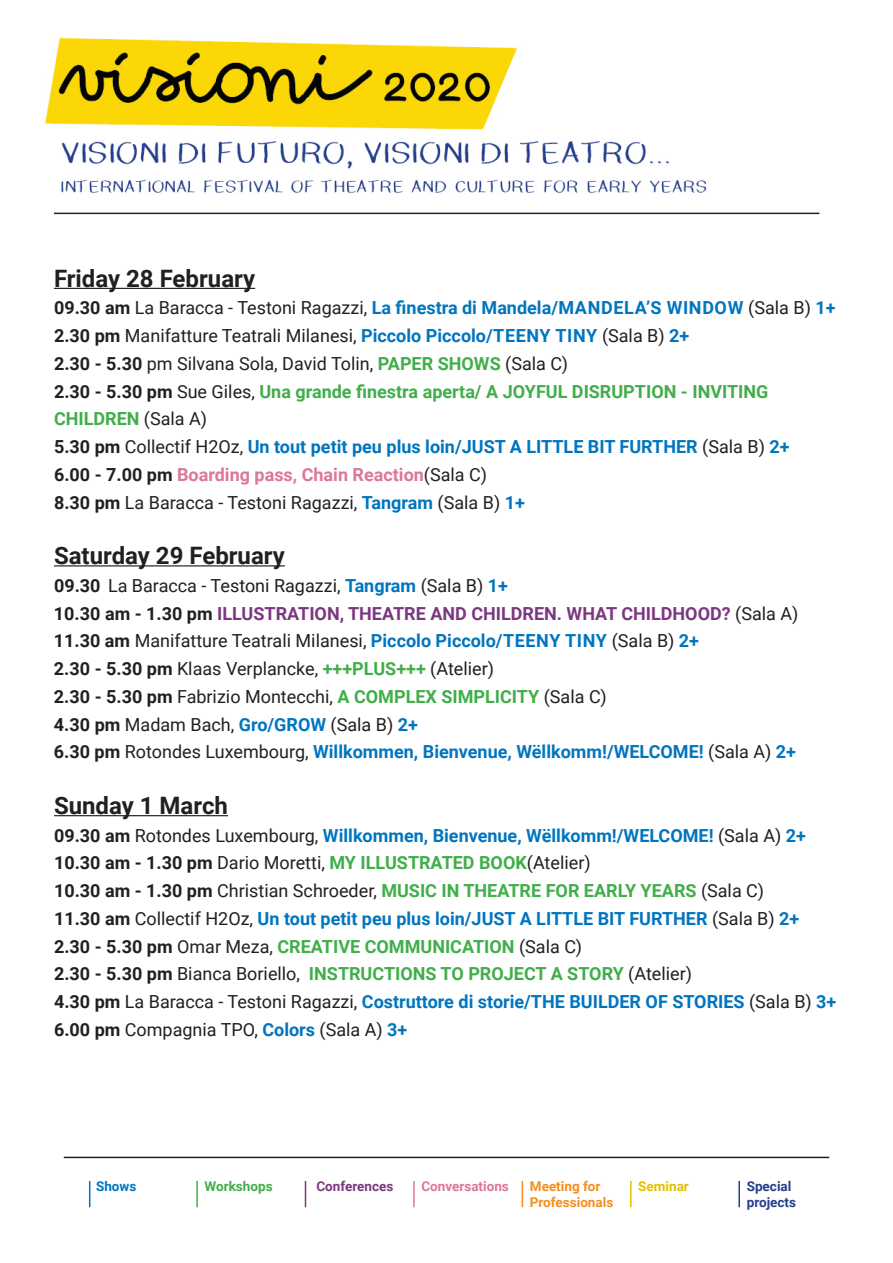
<style>
.page{position:relative;width:893px;height:1263px;background:#fff}
.page>*{position:absolute;margin:0;border:0;box-sizing:border-box;transform-origin:0 0}
.t1{font:700 24px "Roboto";color:#231f20}
.t2{font:18px/27.8px "Roboto";color:#231f20}
.t3{font:700 18px/27.8px "Roboto";color:#0075bf}
.t4{font:700 18px "Roboto";color:#7c387e}
.t5{font:700 18px "Roboto";color:#40ae49}
.t6{font:700 13.5px/16.2px "Roboto";color:#f68e1e}
.t7{font:700 13.5px/16.2px "Roboto";color:#253f8e}
.t8{font:700 13.5px "Roboto";color:#dc7798}
.t9{font:700 13.5px "Roboto";letter-spacing:-.005em;color:#7c387e}
.t10{font:700 13.5px "Roboto";color:#40ae49}
.t11{font:700 13.5px "Roboto";color:#e4c003}
.t12{font:700 13.5px "Roboto";color:#0075bf}
.s1{font-weight:700}
.s2{font-weight:700;color:#0075bf}
.s3{font-weight:700;color:#40ae49}
.s4{font-weight:700;color:#dc7798}
.s5{font-weight:700;color:#7c387e}
.s6{color:#40ae49}
.s7{font-weight:400;color:#231f20}
.s8{color:#231f20}
</style>
<div class="page">
<hr style="left:54px;top:288px;width:201px;height:1px;background:#231f20">
<hr style="left:54px;top:565px;width:231px;height:1px;background:#231f20">
<hr style="left:54px;top:815px;width:174px;height:1px;background:#231f20">
<img style="left:45px;top:37px;width:727px;height:176px">
<hr style="left:54px;top:213px;width:765px;height:1px;background:#231f20">
<hr style="left:64px;top:1157px;width:765px;height:1px;background:#231f20">
<svg style="left:89px;top:1181px;width:1px;height:26px"></svg>
<hr style="left:196px;top:1181px;width:2px;height:26px;background:#40ae49">
<svg style="left:305px;top:1181px;width:1px;height:26px"></svg>
<hr style="left:413px;top:1181px;width:2px;height:26px;background:#dc7798">
<svg style="left:522px;top:1181px;width:1px;height:26px"></svg>
<hr style="left:630px;top:1181px;width:2px;height:26px;background:#e4c003">
<hr style="left:738px;top:1181px;width:2px;height:26px;background:#253f8e">
<h1 class="t1" style="left:54px;top:261px;width:203px">Friday 28 February</h1>
<p class="t2" style="left:54px;top:293px;width:783px"><span class="s1">09.30 am</span> La Baracca - Testoni Ragazzi, <span class="s2">La finestra di Mandela/Mandela’s Window</span> (Sala B) <span class="s2">1+ </span><span class="s1">2.30 pm</span> Manifatture Teatrali Milanesi, <span class="s2">Piccolo Piccolo/Teeny Tiny</span> (Sala B) <span class="s2">2+<br></span><span class="s1">2.30 - 5.30</span> pm Silvana Sola, David Tolin, <span class="s3">PAPER SHOWS</span> (Sala C)<br><span class="s1">2.30 - 5.30 pm</span> Sue Giles, <span class="s3">Una grande finestra aperta/ A JOYFUL DISRUPTION</span></p>
<p class="t5" style="left:681px;top:379px;width:89px">- INVITIN G</p>
<p class="t2" style="left:54px;top:404px;width:737px"><span class="s3">CHILDREN</span> (Sala A)<br><span class="s1">5.30 pm</span> Collectif H2Oz, <span class="s2">Un tout petit peu plus loin/JUST A LITTLE BIT FURTHER</span> (Sala B) <span class="s2">2+ </span><span class="s1">6.00 - 7.00 pm</span> <span class="s4">Boarding pass, Chain Reaction</span>(Sala C)<br><span class="s1">8.30 pm</span> La Baracca - Testoni Ragazzi, <span class="s2">Tangram</span> (Sala B) <span class="s2">1+</span></p>
<h1 class="t1" style="left:54px;top:539px;width:232px">Saturday 29 February</h1>
<p class="t2" style="left:54px;top:571px;width:455px"><span class="s1">09.30</span> La Baracca - Testoni Ragazzi, <span class="s2">Tangram</span> (Sala B) <span class="s2">1+<br></span><span class="s1">10.30 am - 1.30 pm</span> <span class="s5">ILLUSTRATION, THEATRE AND</span></p>
<p class="t4" style="left:471px;top:601px;width:227px">CHILDREN. WHAT CHILDHOOD</p>
<p class="t2" style="left:722px;top:599px;width:78px"><span class="s5">?</span> (Sala A)</p>
<p class="t2" style="left:54px;top:626px;width:744px"><span class="s1">11.30 am</span> Manifatture Teatrali Milanesi, <span class="s2">Piccolo Piccolo/Teeny Tiny</span> (Sala B) <span class="s2">2+<br></span><span class="s1">2.30 - 5.30 pm</span> Klaas Verplancke, <span class="s3">+++PLUS+++</span> (Atelier)<br><span class="s1">2.30 - 5.30 pm</span> Fabrizio Montecchi, <span class="s3">A COMPLEX SI MPLICITY</span> (Sala C)<br><span class="s1">4.30 pm</span> Madam Bach, <span class="s2">Gro/GROW</span> (Sala B) <span class="s2">2+<br></span><span class="s1">6.30 pm</span> Rotondes Luxembourg, <span class="s2">Willkommen, Bienvenue, Wëllkomm!/WELCOME!</span> (Sala A) <span class="s2">2+</span></p>
<h1 class="t1" style="left:54px;top:788px;width:175px">Sunday 1 March</h1>
<p class="t2" style="left:54px;top:821px;width:753px"><span class="s1">09.30 am</span> Rotondes Luxembourg, <span class="s2">Willkommen, Bienvenue, Wëllkomm!/WELCOME!</span> (Sala A) <span class="s2">2+ </span><span class="s1">10.30 am - 1.30 pm</span> Dario Moretti, <span class="s3">MY ILLUSTRATED BOOK</span>(Atelier)<br><span class="s1">10.30 am - 1.30 pm</span> Christian Schroeder, <span class="s3">MUSIC IN THEATRE FOR EARLY YEARS</span> (Sala C)<br><span class="s1">11.30 am</span> Collectif H2Oz, <span class="s2">Un tout petit peu plus loin/JUST A LITTLE BIT FURTHER</span> (Sala B) <span class="s2">2+ </span><span class="s1">2.30 - 5.30 pm</span> Omar Meza, <span class="s3">CREATIVE COMMUNICATION</span></p>
<p class="t2" style="left:519px;top:932px;width:64px">(Sala C)</p>
<p class="t3" style="left:54px;top:959px;width:674px;text-indent:387px"><span class="s6">TO PROJECT A STORY</span> <span class="s7">(Atelier)<br></span><span class="s8">4.30 pm</span> <span class="s7">La Baracca - Testoni Ragazzi,</span> Costruttore di storie/THE BUILDER OF STORIES</p>
<p class="t2" style="left:54px;top:959px;width:352px"><span class="s1">2.30 - 5.30 pm</span> Bianca Boriello, <span class="s3">INSTRUCTIONS</span></p>
<p class="t2" style="left:749px;top:987px;width:89px">(Sala B) <span class="s2">3+</span></p>
<p class="t2" style="left:54px;top:1015px;width:355px"><span class="s1">6.00 pm</span> Compagnia TPO, <span class="s2">Colors</span> (Sala A) <span class="s2">3+</span></p>
<p class="t12" style="left:96px;top:1177px;width:42px">Shows</p>
<p class="t10" style="left:205px;top:1177px;width:70px">Workshops</p>
<p class="t9" style="left:316px;top:1177px;width:78px">Conferences</p>
<p class="t8" style="left:421px;top:1177px;width:89px">Conversations</p>
<p class="t11" style="left:638px;top:1177px;width:52px">Seminar</p>
<p class="t7" style="left:747px;top:1177px;width:51px">Special projects</p>
<p class="t6" style="left:530px;top:1177px;width:85px">Meeting for<br>Professionals</p>
</div>
